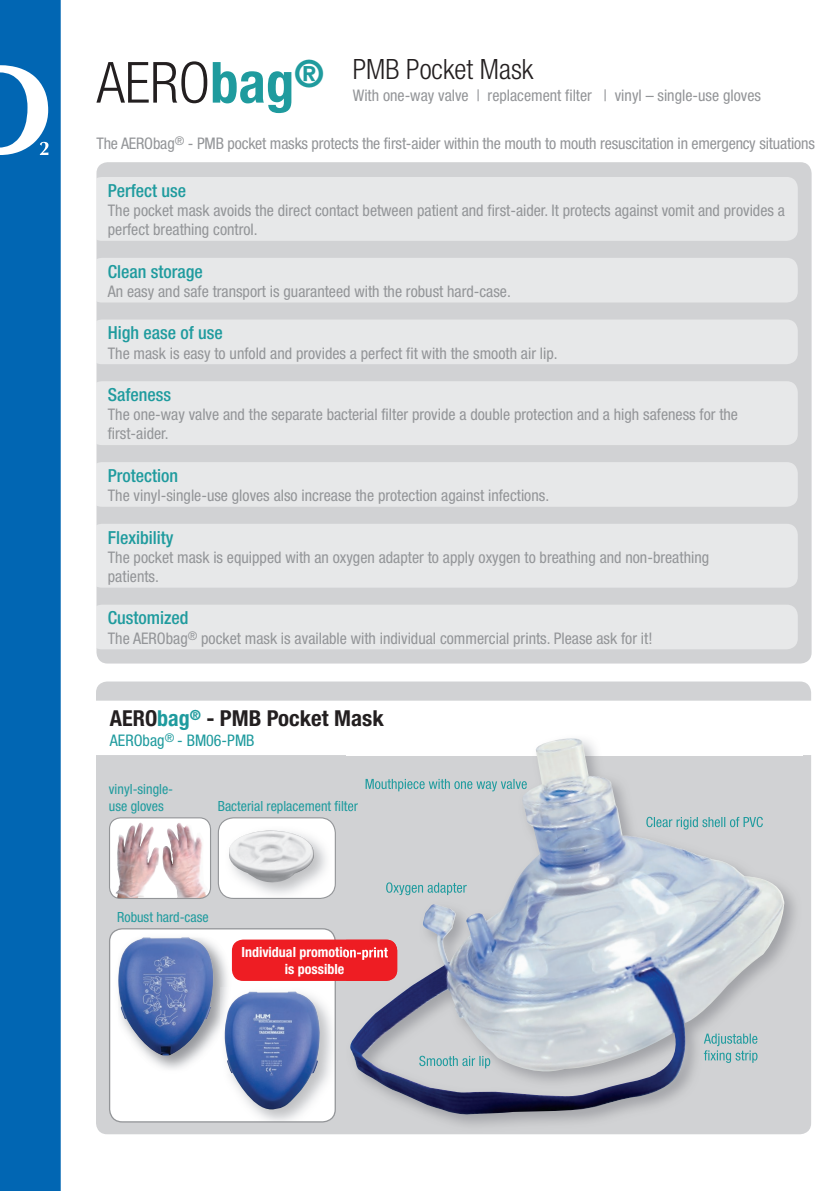
<style>
.page{position:relative;width:840px;height:1191px;background:#fff}
.page>*{position:absolute;margin:0;border:0;box-sizing:border-box;transform-origin:0 0}
.t1{font:300 condensed 56.8px "Helvetica Neue";color:#231f20}
.t2{font:300 condensed 28px "Helvetica Neue";color:#231f20}
.t3{font:700 condensed 22px "Helvetica Neue";color:#231f20}
.t4{font:500 condensed 18px "Helvetica Neue";color:#1f9b9e}
.t5{font:condensed 16px/19.2px "Helvetica Neue";color:#939598}
.t6{font:condensed 16px "Helvetica Neue";color:#1f9b9e}
.t7{font:condensed 14px/16.8px "Helvetica Neue";color:#1f9b9e}
.t8{font:700 condensed 14px/16.8px "Helvetica Neue";color:#fff;text-align:center}
.s1{font-weight:700;color:#1f9b9e}
.s2{color:#1f9b9e}
</style>
<div class="page">
<div style="left:0;top:0;width:61px;height:1191px;background:#0166b3"></div>
<div style="left:96px;top:162px;width:715px;height:501px;background:#d1d2d4;border-radius:11px"></div>
<div style="left:96px;top:681px;width:714px;height:453px;background:#d1d2d4;border-radius:11px"></div>
<div style="left:96px;top:177px;width:701px;height:64px;background:#e7e8e9"></div>
<div style="left:96px;top:258px;width:701px;height:44px;background:#e7e8e9"></div>
<div style="left:96px;top:319px;width:701px;height:45px;background:#e7e8e9"></div>
<div style="left:96px;top:381px;width:701px;height:64px;background:#e7e8e9"></div>
<div style="left:96px;top:524px;width:701px;height:63px;background:#e7e8e9"></div>
<div style="left:96px;top:462px;width:701px;height:45px;background:#e7e8e9"></div>
<div style="left:96px;top:604px;width:701px;height:45px;background:#e7e8e9"></div>
<div style="left:218px;top:818px;width:117px;height:80px;background:#fff;border-radius:15px"></div>
<img style="left:224px;top:843px;width:107px;height:55px">
<img style="left:226px;top:830px;width:92px;height:53px">
<div style="left:218px;top:817px;width:118px;height:82px;border:1px solid #939598;border-radius:15px"></div>
<svg style="left:109px;top:818px;width:101px;height:80px;background:#eddbdc"></svg>
<img style="left:116px;top:822px;width:62px;height:75px">
<div style="left:109px;top:817px;width:102px;height:82px;border:1px solid #939598;border-radius:11px"></div>
<div style="left:109px;top:928px;width:226px;height:193px;background:#fff;border-radius:13px"></div>
<img style="left:146px;top:949px;width:82px;height:120px">
<img style="left:118px;top:937px;width:99px;height:118px">
<img style="left:254px;top:1003px;width:81px;height:118px">
<img style="left:220px;top:987px;width:8px;height:82px">
<img style="left:223px;top:991px;width:97px;height:119px">
<div style="left:109px;top:928px;width:227px;height:194px;border:1px solid #939598;border-radius:13px"></div>
<div style="left:232px;top:939px;width:165px;height:42px;background:#ee1d23;border-radius:11px"></div>
<div style="left:75px;top:700px;width:756px;height:55px;background:#fff;border-radius:11px"></div>
<img style="left:346px;top:755px;width:455px;height:370px">
<svg style="left:346px;top:801px;width:3px;height:12px"></svg>
<img style="left:346px;top:939px;width:3px;height:42px">
<img style="left:346px;top:947px;width:3px;height:13px">
<img style="left:349px;top:738px;width:435px;height:377px">
<h2 class="t2" style="left:352px;top:53px;width:182px">PMB Pocket Mask</h2>
<h1 class="t1" style="left:96px;top:50px;width:229px">AERO<span class="s1">bag</span><sup>®</sup></h1>
<p class="t5" style="left:352px;top:86px;width:409px">With one-way valve | replacement filter | vinyl – single-use gloves</p>
<p class="t5" style="left:96px;top:133px;width:719px">The AERObag<sup>®</sup> - PMB pocket masks protects the first-aider within the mouth to mouth resuscitation in emergency situations</p>
<p class="t4" style="left:108px;top:180px;width:80px">Perfect use</p>
<p class="t5" style="left:108px;top:201px;width:678px">The pocket mask avoids the direct contact between patient and first-aider. It protects against vomit and provides a perfect breathing control.</p>
<p class="t4" style="left:108px;top:260px;width:96px">Clean storage</p>
<p class="t5" style="left:108px;top:281px;width:404px">An easy and safe transport is guaranteed with the robust hard-case.</p>
<p class="t4" style="left:108px;top:322px;width:116px">High ease of use</p>
<p class="t5" style="left:108px;top:343px;width:451px">The mask is easy to unfold and provides a perfect fit with the smooth air lip.</p>
<p class="t4" style="left:108px;top:384px;width:65px">Safeness</p>
<p class="t5" style="left:108px;top:405px;width:631px">The one-way valve and the separate bacterial filter provide a double protection and a high safeness for the first-aider.</p>
<p class="t4" style="left:108px;top:465px;width:72px">Protection</p>
<p class="t5" style="left:108px;top:486px;width:442px">The vinyl-single-use gloves also increase the protection against infections.</p>
<p class="t4" style="left:108px;top:526px;width:67px">Flexibility</p>
<p class="t5" style="left:108px;top:547px;width:602px">The pocket mask is equipped with an oxygen adapter to apply oxygen to breathing and non-breathing patients.</p>
<p class="t4" style="left:108px;top:607px;width:82px">Customized</p>
<p class="t5" style="left:108px;top:628px;width:546px">The AERObag<sup>®</sup> pocket mask is available with individual commercial prints. Please ask for it!</p>
<h3 class="t3" style="left:110px;top:705px;width:275px">AERO<span class="s2">bag</span><sup>®</sup> - PMB Pocket Mask</h3>
<p class="t6" style="left:110px;top:731px;width:146px">AERObag<sup>®</sup> - BM06-PMB</p>
<p class="t7" style="left:109px;top:781px;width:66px">vinyl-single&shy;use gloves</p>
<p class="t7" style="left:218px;top:797px;width:141px">Bacterial replacement filter</p>
<p class="t7" style="left:117px;top:908px;width:93px">Robust hard-case</p>
<p class="t8" style="left:241px;top:944px;width:148px">Individual promotion-print is possible</p>
</div>
